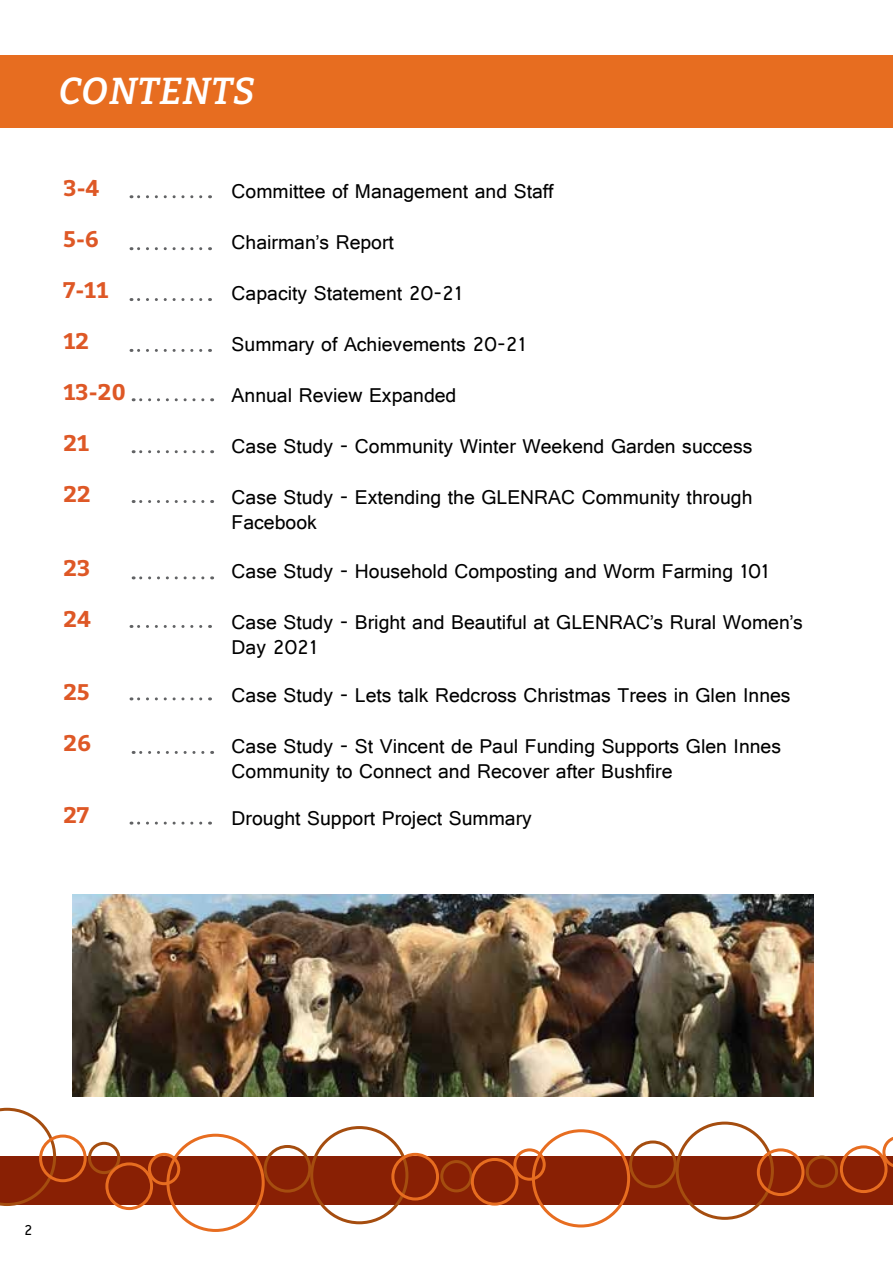
<style>
.page{position:relative;width:893px;height:1263px;background:#fff}
.page>*{position:absolute;margin:0;border:0;box-sizing:border-box;transform-origin:0 0}
.t1{font:italic 600 37.5px "Bitter";color:#fff}
.t2{font:700 22.5px "Bitter";color:#de5826}
.t3{font:21px/25.2px "Gautami";color:#000}
.t4{font:15px "Gautami";color:#000}
</style>
<div class="page">
<div style="left:0;top:1156px;width:893px;height:49px;background:#892004"></div>
<div style="left:0;top:55px;width:893px;height:73px;background:#e76d20"></div>
<div style="left:840px;top:1145px;width:47px;height:48px;border:3px solid #e76d20;border-radius:50%"></div>
<svg style="left:882px;top:1137px;width:11px;height:31px"></svg>
<svg style="left:0;top:1108px;width:56px;height:98px"></svg>
<div style="left:88px;top:1142px;width:32px;height:32px;border:3px solid #a54d0f;border-radius:50%"></div>
<div style="left:39px;top:1134px;width:48px;height:48px;border:3px solid #e76d20;border-radius:50%"></div>
<div style="left:105px;top:1162px;width:48px;height:48px;border:3px solid #e76d20;border-radius:50%"></div>
<div style="left:148px;top:1153px;width:32px;height:32px;border:3px solid #e76d20;border-radius:50%"></div>
<div style="left:264px;top:1145px;width:47px;height:47px;border:3px solid #a54d0f;border-radius:50%"></div>
<div style="left:166px;top:1134px;width:99px;height:98px;border:3px solid #e76d20;border-radius:50%"></div>
<div style="left:310px;top:1126px;width:98px;height:98px;border:3px solid #a54d0f;border-radius:50%"></div>
<div style="left:440px;top:1160px;width:33px;height:32px;border:3px solid #a54d0f;border-radius:50%"></div>
<div style="left:391px;top:1153px;width:48px;height:47px;border:3px solid #e76d20;border-radius:50%"></div>
<div style="left:471px;top:1158px;width:47px;height:47px;border:3px solid #e76d20;border-radius:50%"></div>
<div style="left:513px;top:1148px;width:33px;height:33px;border:3px solid #e76d20;border-radius:50%"></div>
<div style="left:629px;top:1140px;width:48px;height:48px;border:3px solid #a54d0f;border-radius:50%"></div>
<div style="left:532px;top:1129px;width:98px;height:98px;border:3px solid #e76d20;border-radius:50%"></div>
<div style="left:676px;top:1121px;width:98px;height:99px;border:3px solid #a54d0f;border-radius:50%"></div>
<div style="left:806px;top:1155px;width:32px;height:33px;border:3px solid #a54d0f;border-radius:50%"></div>
<div style="left:757px;top:1148px;width:47px;height:48px;border:3px solid #e76d20;border-radius:50%"></div>
<svg style="left:131px;top:195px;width:70px;height:3px"></svg>
<svg style="left:131px;top:247px;width:70px;height:3px"></svg>
<svg style="left:131px;top:298px;width:70px;height:3px"></svg>
<svg style="left:131px;top:349px;width:70px;height:3px"></svg>
<svg style="left:133px;top:398px;width:70px;height:3px"></svg>
<svg style="left:133px;top:450px;width:70px;height:3px"></svg>
<svg style="left:133px;top:500px;width:70px;height:3px"></svg>
<svg style="left:133px;top:576px;width:70px;height:3px"></svg>
<svg style="left:131px;top:697px;width:70px;height:3px"></svg>
<svg style="left:131px;top:625px;width:70px;height:3px"></svg>
<img style="left:72px;top:895px;width:741px;height:201px">
<svg style="left:133px;top:751px;width:70px;height:3px"></svg>
<svg style="left:131px;top:822px;width:70px;height:3px"></svg>
<h1 class="t1" style="left:58px;top:67px;width:198px">CONTENTS</h1>
<p class="t2" style="left:63px;top:173px;width:38px">3-4</p>
<p class="t3" style="left:232px;top:178px;width:324px">Committee of Management and Staff</p>
<p class="t2" style="left:63px;top:224px;width:37px">5-6</p>
<p class="t3" style="left:232px;top:229px;width:164px">Chairman’s Report</p>
<p class="t2" style="left:63px;top:275px;width:47px">7-11</p>
<p class="t3" style="left:232px;top:280px;width:233px">Capacity Statement 20-21</p>
<p class="t2" style="left:63px;top:326px;width:27px">12</p>
<p class="t3" style="left:232px;top:331px;width:296px">Summary of Achievements 20-21</p>
<p class="t2" style="left:63px;top:377px;width:64px">13-20</p>
<p class="t3" style="left:232px;top:382px;width:226px">Annual Review Expanded</p>
<p class="t2" style="left:63px;top:428px;width:27px">21</p>
<p class="t3" style="left:232px;top:433px;width:522px">Case Study - Community Winter Weekend Garden success</p>
<p class="t2" style="left:63px;top:479px;width:29px">22</p>
<p class="t3" style="left:232px;top:484px;width:522px">Case Study - Extending the GLENRAC Community through<br>Facebook</p>
<p class="t2" style="left:63px;top:554px;width:28px">23</p>
<p class="t3" style="left:232px;top:558px;width:540px">Case Study - Household Composting and Worm Farming 101</p>
<p class="t2" style="left:63px;top:605px;width:29px">24</p>
<p class="t3" style="left:232px;top:609px;width:573px">Case Study - Bright and Beautiful at GLENRAC’s Rural Women’s<br>Day 2021</p>
<p class="t2" style="left:63px;top:677px;width:28px">25</p>
<p class="t3" style="left:232px;top:682px;width:560px">Case Study - Lets talk Redcross Christmas Trees in Glen Innes</p>
<p class="t2" style="left:63px;top:728px;width:29px">26</p>
<p class="t3" style="left:232px;top:733px;width:551px">Case Study - St Vincent de Paul Funding Supports Glen Innes<br>Community to Connect and Recover after Bushfire</p>
<p class="t2" style="left:63px;top:800px;width:27px">27</p>
<p class="t3" style="left:232px;top:805px;width:302px">Drought Support Project Summary</p>
<p class="t4" style="left:24px;top:1221px;width:10px">2</p>
</div>
